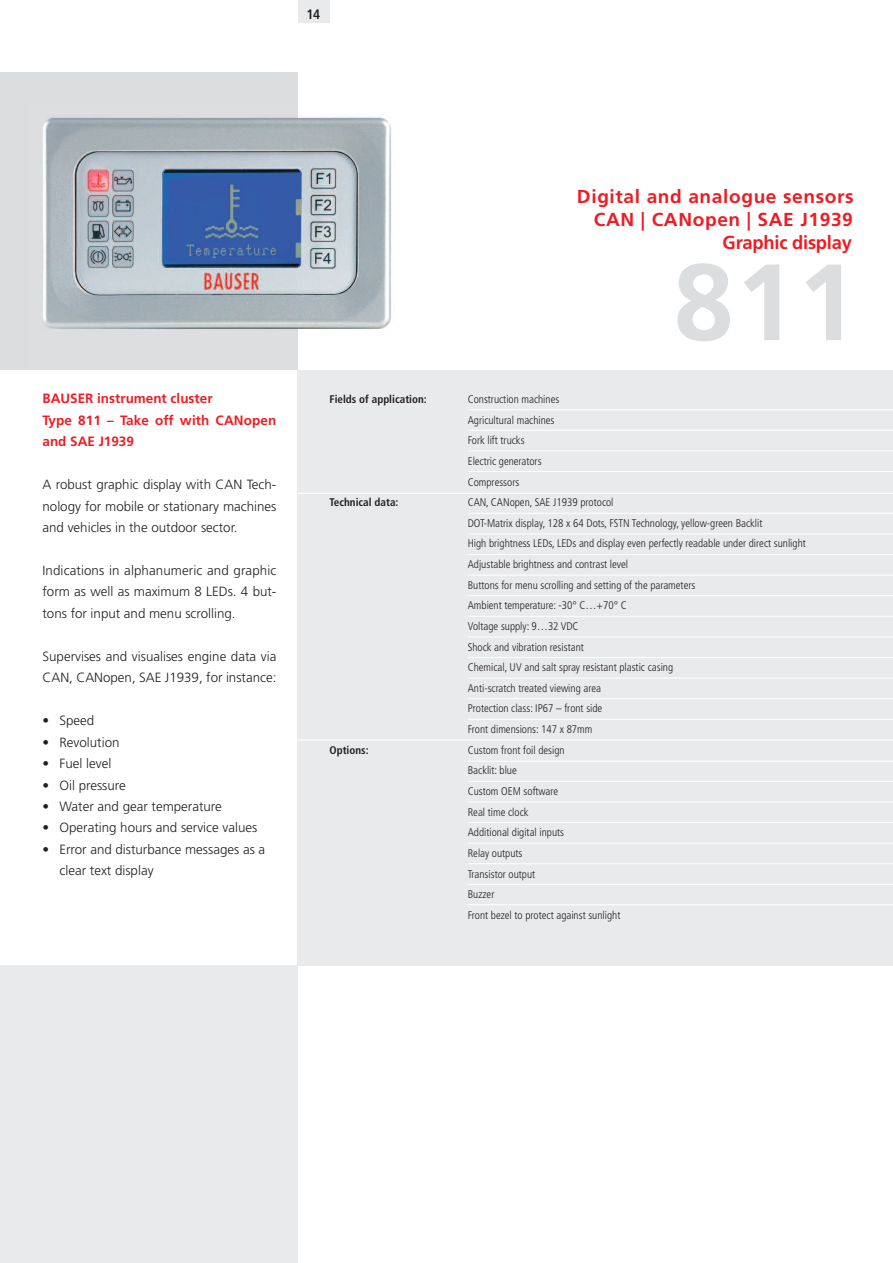
<style>
.page{position:relative;width:893px;height:1263px;background:#fff}
.page>*{position:absolute;margin:0;border:0;box-sizing:border-box;transform-origin:0 0}
.t1{font:700 108.3px "Frutiger";color:#dcdddf}
.t2{font:700 18.75px "Frutiger";letter-spacing:.03em;color:#ee1d23}
.t3{font:700 18.75px "Frutiger";letter-spacing:-.015em;color:#ee1d23}
.t4{font:700 13.5px/21.5px "Frutiger";color:#ee1d23}
.t5{font:700 13.5px "Frutiger Condensed BQ";color:#231f20}
.t6{font:300 13.35px/21.5px "Frutiger";color:#231f20;text-align:justify}
.t7{font:300 condensed 11.1px/20.7px "Frutiger";color:#231f20}
.t8{font:700 condensed 11.1px "Frutiger";color:#231f20}
</style>
<div class="page">
<div style="left:298px;top:0;width:32px;height:23px;background:#e9eaeb"></div>
<div style="left:0;top:72px;width:298px;height:298px;background:#dcdddf"></div>
<div style="left:0;top:965px;width:298px;height:298px;background:#e9eaeb"></div>
<div style="left:298px;top:370px;width:595px;height:595px;background:#e9eaeb"></div>
<hr style="left:298px;top:493px;width:595px;height:1px;background:#fff">
<hr style="left:298px;top:739px;width:595px;height:1px;background:#fff">
<hr style="left:468px;top:513px;width:425px;height:1px;background:#fff">
<hr style="left:468px;top:533px;width:425px;height:1px;background:#fff">
<hr style="left:468px;top:554px;width:425px;height:1px;background:#fff">
<hr style="left:468px;top:575px;width:425px;height:1px;background:#fff">
<hr style="left:468px;top:595px;width:425px;height:1px;background:#fff">
<hr style="left:468px;top:616px;width:425px;height:1px;background:#fff">
<hr style="left:468px;top:636px;width:425px;height:1px;background:#fff">
<hr style="left:468px;top:657px;width:425px;height:1px;background:#fff">
<hr style="left:468px;top:678px;width:425px;height:1px;background:#fff">
<hr style="left:468px;top:698px;width:425px;height:1px;background:#fff">
<hr style="left:468px;top:719px;width:425px;height:1px;background:#fff">
<hr style="left:468px;top:781px;width:425px;height:1px;background:#fff">
<hr style="left:468px;top:761px;width:425px;height:1px;background:#fff">
<hr style="left:468px;top:801px;width:425px;height:1px;background:#fff">
<hr style="left:468px;top:822px;width:425px;height:1px;background:#fff">
<hr style="left:468px;top:843px;width:425px;height:1px;background:#fff">
<hr style="left:468px;top:863px;width:425px;height:1px;background:#fff">
<hr style="left:468px;top:884px;width:425px;height:1px;background:#fff">
<hr style="left:468px;top:904px;width:425px;height:1px;background:#fff">
<hr style="left:468px;top:409px;width:425px;height:1px;background:#fff">
<hr style="left:468px;top:430px;width:425px;height:1px;background:#fff">
<hr style="left:468px;top:450px;width:425px;height:1px;background:#fff">
<hr style="left:468px;top:471px;width:425px;height:1px;background:#fff">
<img style="left:43px;top:117px;width:349px;height:212px">
<p class="t5" style="left:307px;top:6px;width:15px">14</p>
<p class="t4" style="left:43px;top:389px;width:235px">BAUSER instrument cluster<br>Type 811 – Take off with CANopen and SAE J1939</p>
<p class="t6" style="left:43px;top:475px;width:235px">A robust graphic display with CAN Tech&shy;nology for mobile or stationary machines and vehicles in the outdoor sector.</p>
<p class="t6" style="left:43px;top:561px;width:235px">Indications in alphanumeric and graphic form as well as maximum 8 LEDs. 4 but&shy;tons for input and menu scrolling.</p>
<p class="t6" style="left:43px;top:646px;width:235px">Supervises and visualises engine data via<br>CAN, CANopen, SAE J1939, for instance:</p>
<p class="t6" style="left:43px;top:711px;width:53px">• Speed</p>
<p class="t6" style="left:43px;top:732px;width:79px">• Revolution</p>
<p class="t6" style="left:43px;top:754px;width:70px">• Fuel level</p>
<p class="t6" style="left:43px;top:775px;width:85px">• Oil pressure</p>
<p class="t6" style="left:43px;top:797px;width:181px">• Water and gear temperature</p>
<p class="t6" style="left:43px;top:818px;width:216px">• Operating hours and service values</p>
<p class="t6" style="left:60px;top:839px;width:207px;text-indent:-17px">• Error and disturbance messages as a clear text display</p>
<p class="t8" style="left:330px;top:395px;width:99px">Fields of application:</p>
<p class="t8" style="left:330px;top:498px;width:70px">Technical data:</p>
<p class="t8" style="left:330px;top:745px;width:41px">Options:</p>
<h2 class="t2" style="left:577px;top:189px;width:278px">Digital and analogue sensors</h2>
<h2 class="t2" style="left:594px;top:212px;width:261px">CAN | CANopen | SAE J1939</h2>
<h2 class="t3" style="left:723px;top:235px;width:131px">Graphic display</h2>
<h1 class="t1" style="left:674px;top:259px;width:185px">811</h1>
<p class="t7" style="left:468px;top:390px;width:340px">Construction machines<br>Agricultural machines<br>Fork lift trucks<br>Electric generators<br>Compressors<br>CAN, CANopen, SAE J1939 protocol<br>DOT-Matrix display, 128 x 64 Dots, FSTN Technology, yellow-green Backlit<br>High brightness LEDs, LEDs and display even perfectly readable under direct sunlight<br>Adjustable brightness and contrast level<br>Buttons for menu scrolling and setting of the parameters<br>Ambient temperature: -30° C…+70° C<br>Voltage supply: 9…32 VDC<br>Shock and vibration resistant<br>Chemical, UV and salt spray resistant plastic casing<br>Anti-scratch treated viewing area<br>Protection class: IP67 – front side<br>Front dimensions: 147 x 87mm<br>Custom front foil design<br>Backlit: blue<br>Custom OEM software<br>Real time clock<br>Additional digital inputs<br>Relay outputs<br>Transistor output<br>Buzzer<br>Front bezel to protect against sunlight</p>
</div>
